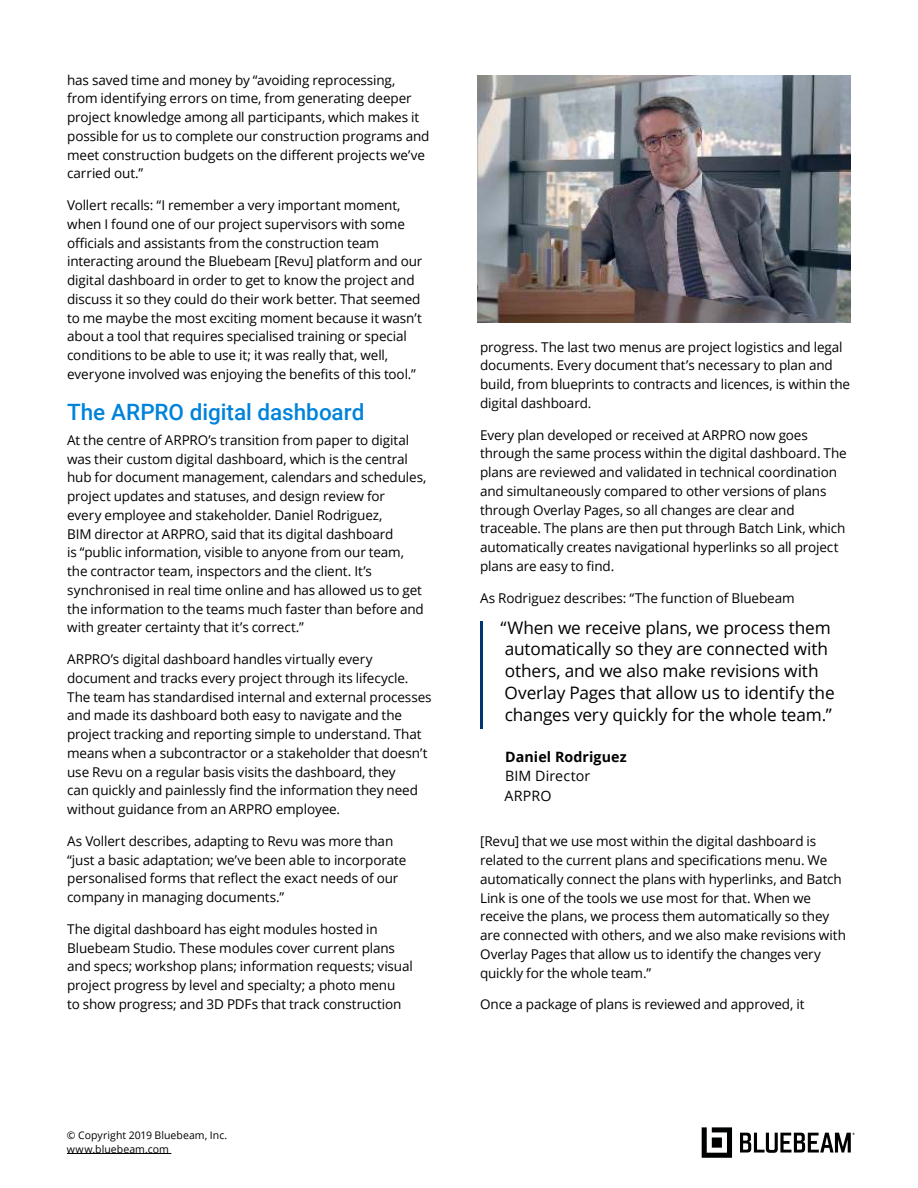
<style>
.page{position:relative;width:918px;height:1188px;background:#fff}
.page>*{position:absolute;margin:0;border:0;box-sizing:border-box;transform-origin:0 0}
.t1{font:500 22.5px "Roboto";color:#0083db}
.t2{font:17.25px/21.8px "Open Sans";letter-spacing:-.01em;color:#000}
.t3{font:14.25px/19.5px "Open Sans";letter-spacing:.01em;color:#000}
.t4{font:700 14.25px "Open Sans";letter-spacing:.005em;color:#000}
.t5{font:13.5px/18.8px "Open Sans";letter-spacing:-.01em;color:#000}
.t6{font:10.5px/13.5px "Open Sans";letter-spacing:.005em;color:#000}
</style>
<div class="page">
<hr style="left:67px;top:1153px;width:104px;height:1px;background:#000">
<svg style="left:702px;top:1127px;width:30px;height:31px"></svg>
<svg style="left:740px;top:1133px;width:115px;height:20px"></svg>
<hr style="left:480px;top:621px;width:2px;height:108px;background:#003671">
<img style="left:478px;top:75px;width:372px;height:248px">
<p class="t5" style="left:67px;top:72px;width:364px">has saved time and money by “avoiding reprocessing,<br>from identifying errors on time, from generating deeper project knowledge among all participants, which makes it possible for us to complete our construction programs and meet construction budgets on the different projects we’ve carried out.”</p>
<p class="t5" style="left:67px;top:197px;width:357px">Vollert recalls: “I remember a very important moment, when I found one of our project supervisors with some officials and assistants from the construction team interacting around the Bluebeam [Revu] platform and our digital dashboard in order to get to know the project and discuss it so they could do their work better. That seemed to me maybe the most exciting moment because it wasn’t about a tool that requires specialised training or special conditions to be able to use it; it was really that, well, everyone involved was enjoying the benefits of this tool.”</p>
<h1 class="t1" style="left:67px;top:403px;width:299px">The ARPRO digital dashboard</h1>
<p class="t5" style="left:67px;top:432px;width:361px">At the centre of ARPRO’s transition from paper to digital was their custom digital dashboard, which is the central hub for document management, calendars and schedules, project updates and statuses, and design review for<br>every employee and stakeholder. Daniel Rodriguez,<br>BIM director at ARPRO, said that its digital dashboard<br>is “public information, visible to anyone from our team, the contractor team, inspectors and the client. It’s synchronised in real time online and has allowed us to get the information to the teams much faster than before and with greater certainty that it’s correct.”</p>
<p class="t5" style="left:67px;top:651px;width:366px">ARPRO’s digital dashboard handles virtually every document and tracks every project through its lifecycle.<br>The team has standardised internal and external processes and made its dashboard both easy to navigate and the project tracking and reporting simple to understand. That means when a subcontractor or a stakeholder that doesn’t use Revu on a regular basis visits the dashboard, they<br>can quickly and painlessly find the information they need without guidance from an ARPRO employee.</p>
<p class="t5" style="left:67px;top:833px;width:341px">As Vollert describes, adapting to Revu was more than “just a basic adaptation; we’ve been able to incorporate personalised forms that reflect the exact needs of our company in managing documents.”</p>
<p class="t5" style="left:67px;top:921px;width:347px">The digital dashboard has eight modules hosted in Bluebeam Studio. These modules cover current plans and specs; workshop plans; information requests; visual project progress by level and specialty; a photo menu<br>to show progress; and 3D PDFs that track construction</p>
<p class="t6" style="left:67px;top:1130px;width:162px">© Copyright 2019 Bluebeam, Inc. www.bluebeam.com</p>
<p class="t5" style="left:480px;top:339px;width:372px">progress. The last two menus are project logistics and legal documents. Every document that’s necessary to plan and build, from blueprints to contracts and licences, is within the digital dashboard.</p>
<p class="t5" style="left:480px;top:427px;width:368px">Every plan developed or received at ARPRO now goes through the same process within the digital dashboard. The plans are reviewed and validated in technical coordination and simultaneously compared to other versions of plans through Overlay Pages, so all changes are clear and traceable. The plans are then put through Batch Link, which automatically creates navigational hyperlinks so all project plans are easy to find.</p>
<p class="t5" style="left:480px;top:590px;width:316px">As Rodriguez describes: “The function of Bluebeam</p>
<p class="t2" style="left:501px;top:618px;width:336px">“When we receive plans, we process them automatically so they are connected with others, and we also make revisions with Overlay Pages that allow us to identify the changes very quickly for the whole team.”</p>
<p class="t4" style="left:505px;top:751px;width:123px">Daniel Rodriguez</p>
<p class="t3" style="left:505px;top:768px;width:87px">BIM Director<br>ARPRO</p>
<p class="t5" style="left:480px;top:833px;width:367px">[Revu] that we use most within the digital dashboard is related to the current plans and specifications menu. We automatically connect the plans with hyperlinks, and Batch Link is one of the tools we use most for that. When we receive the plans, we process them automatically so they are connected with others, and we also make revisions with Overlay Pages that allow us to identify the changes very quickly for the whole team.”</p>
<p class="t5" style="left:480px;top:996px;width:326px">Once a package of plans is reviewed and approved, it</p>
</div>
